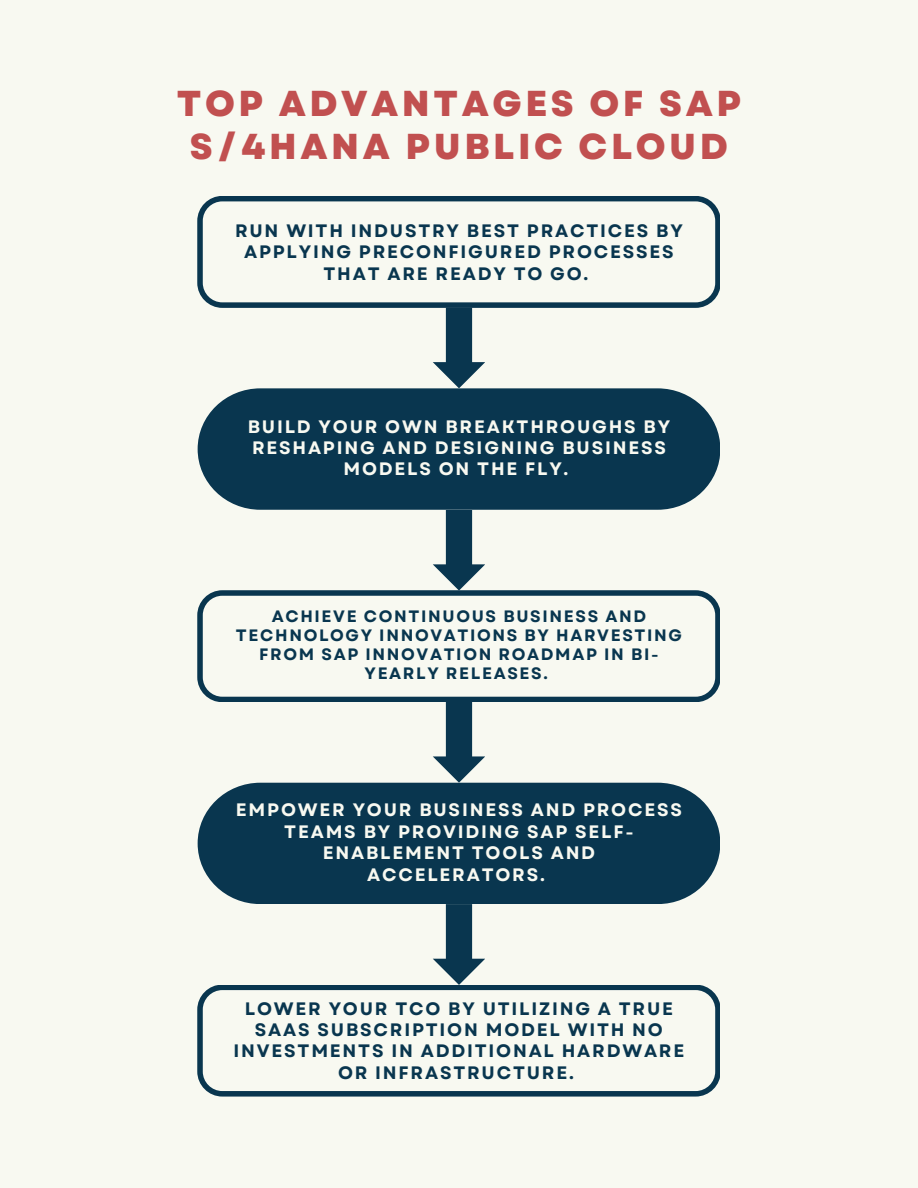
<style>
.page{position:relative;width:918px;height:1188px;background:#f8f9f1}
.page>*{position:absolute;margin:0;border:0;box-sizing:border-box;transform-origin:0 0}
.t1{font:800 36px/42.8px "Garet";letter-spacing:.1em;color:#c15050;text-align:center}
.t2{font:700 18px/21.3px "Garet";letter-spacing:.1em;color:#09364f;text-align:center}
.t3{font:700 18px/21.3px "Garet";letter-spacing:.1em;color:#f8f9f1;text-align:center}
.t4{font:700 16.5px/19.2px "Garet";letter-spacing:.1em;color:#09364f;text-align:center}
</style>
<div class="page">
<div style="left:198px;top:388px;width:522px;height:122px;background:#09364f"></div>
<svg style="left:198px;top:196px;width:522px;height:112px"></svg>
<svg style="left:198px;top:591px;width:522px;height:111px"></svg>
<div style="left:198px;top:783px;width:522px;height:121px;background:#09364f"></div>
<svg style="left:198px;top:985px;width:522px;height:111px"></svg>
<svg style="left:433px;top:308px;width:52px;height:80px"></svg>
<svg style="left:433px;top:510px;width:52px;height:81px"></svg>
<svg style="left:433px;top:702px;width:52px;height:81px"></svg>
<svg style="left:433px;top:904px;width:52px;height:81px"></svg>
<p class="t1" style="left:177px;top:83px;width:566px">TOP ADVANTAGES OF SAP<br>S/4HANA PUBLIC CLOUD</p>
<p class="t2" style="left:235px;top:220px;width:449px">RUN WITH INDUSTRY BEST PRACTICES BY<br>APPLYING PRECONFIGURED PROCESSES<br>THAT ARE READY TO GO.</p>
<p class="t3" style="left:248px;top:416px;width:424px">BUILD YOUR OWN BREAKTHROUGHS BY<br>RESHAPING AND DESIGNING BUSINESS<br>MODELS ON THE FLY.</p>
<p class="t4" style="left:236px;top:606px;width:448px">ACHIEVE CONTINUOUS BUSINESS AND<br>TECHNOLOGY INNOVATIONS BY HARVESTING<br>FROM SAP INNOVATION ROADMAP IN BI-<br>YEARLY RELEASES.</p>
<p class="t3" style="left:236px;top:800px;width:448px">EMPOWER YOUR BUSINESS AND PROCESS<br>TEAMS BY PROVIDING SAP SELF-<br>ENABLEMENT TOOLS AND<br>ACCELERATORS.</p>
<p class="t2" style="left:234px;top:998px;width:452px">LOWER YOUR TCO BY UTILIZING A TRUE<br>SAAS SUBSCRIPTION MODEL WITH NO<br>INVESTMENTS IN ADDITIONAL HARDWARE<br>OR INFRASTRUCTURE.</p>
</div>
